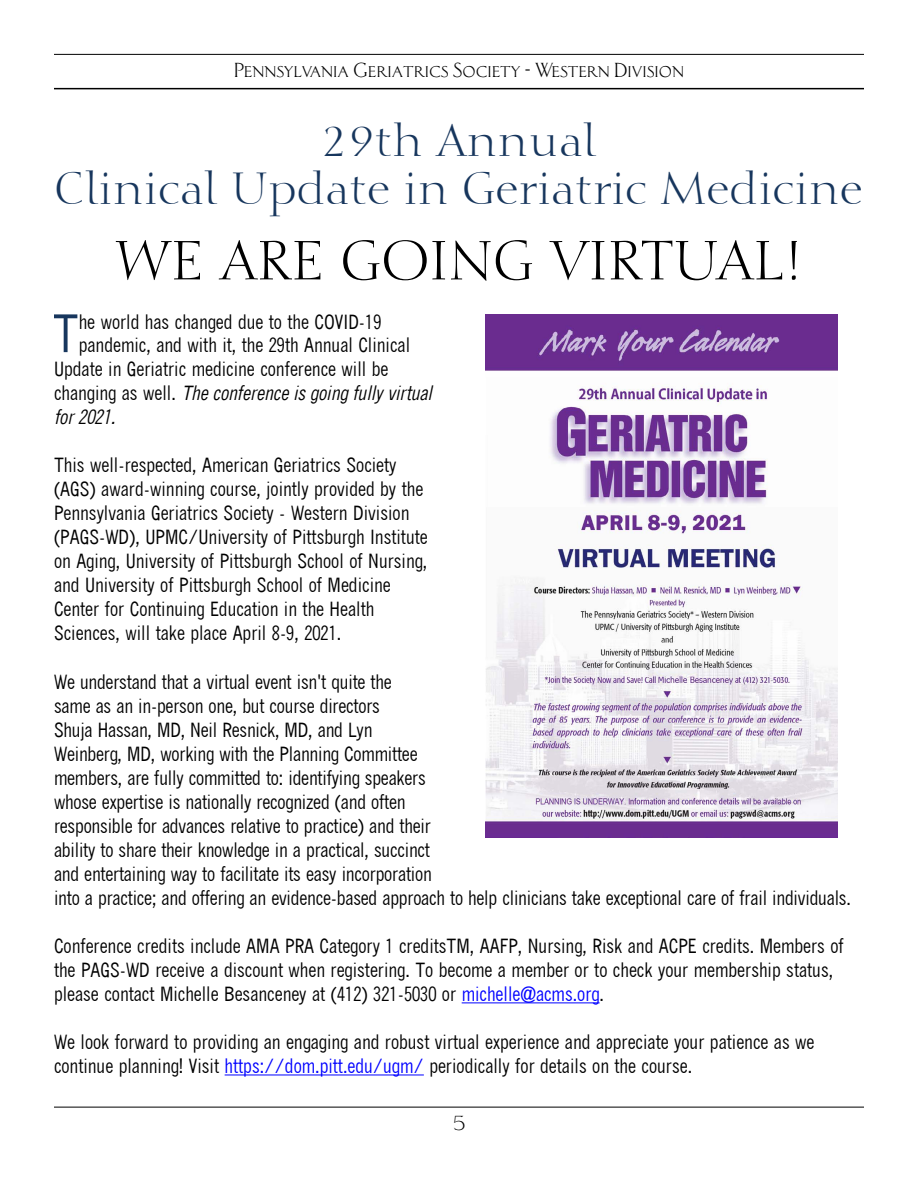
<style>
.page{position:relative;width:918px;height:1188px;background:#fff}
.page>*{position:absolute;margin:0;border:0;box-sizing:border-box;transform-origin:0 0}
.t1{font:54px "Calligraphic 810 BT";color:#000}
.t2{font:51.3px "Quick Type Condensed";color:#17365d}
.t3{font:43.8px/48px "Calligraphic 810 BT";color:#17365d;text-align:center}
.t4{font:21px "AT Classic Roman";color:#000}
.t5{font:19.5px/24px "Quick Type Condensed";color:#000}
.t6{font:italic 19.5px "Quick Type Condensed";color:#000}
.s1{font-style:normal}
.s2{color:#00f}
</style>
<div class="page">
<hr style="left:54px;top:54px;width:810px;height:1px;background:#000">
<hr style="left:54px;top:88px;width:810px;height:1px;background:#000">
<hr style="left:54px;top:1107px;width:810px;height:1px;background:#000">
<hr style="left:462px;top:1002px;width:138px;height:1px;background:#00f">
<hr style="left:225px;top:1074px;width:199px;height:1px;background:#00f">
<img style="left:485px;top:314px;width:353px;height:523px">
<p class="t4" style="left:234px;top:59px;width:452px">Pennsylvania Geriatrics Society - Western Division</p>
<h3 class="t3" style="left:55px;top:118px;width:810px">29th Annual<br>Clinical Update in Geriatric Medicine</h3>
<h1 class="t1" style="left:115px;top:227px;width:689px">WE ARE GOING VIRTUAL!</h1>
<h2 class="t2" style="left:53px;top:307px;width:28px">T</h2>
<p class="t5" style="left:79px;top:310px;width:304px">he world has changed due to the COVID-19</p>
<p class="t5" style="left:79px;top:334px;width:333px">pandemic, and with it, the 29th Annual Clinical</p>
<p class="t5" style="left:54px;top:358px;width:336px">Update in Geriatric medicine conference will be</p>
<p class="t6" style="left:54px;top:381px;width:380px"><span class="s1">changing as well.</span> The conference is going fully virtual</p>
<p class="t6" style="left:54px;top:405px;width:63px">for 2021.</p>
<p class="t5" style="left:54px;top:454px;width:375px">This well-respected, American Geriatrics Society (AGS) award-winning course, jointly provided by the Pennsylvania Geriatrics Society - Western Division (PAGS-WD), UPMC/University of Pittsburgh Institute on Aging, University of Pittsburgh School of Nursing, and University of Pittsburgh School of Medicine Center for Continuing Education in the Health Sciences, will take place April 8-9, 2021.</p>
<p class="t5" style="left:54px;top:670px;width:798px">We understand that a virtual event isn't quite the<br>same as an in-person one, but course directors<br>Shuja Hassan, MD, Neil Resnick, MD, and Lyn<br>Weinberg, MD, working with the Planning Committee<br>members, are fully committed to: identifying speakers<br>whose expertise is nationally recognized (and often<br>responsible for advances relative to practice) and their<br>ability to share their knowledge in a practical, succinct<br>and entertaining way to facilitate its easy incorporation<br>into a practice; and offering an evidence-based approach to help clinicians take exceptional care of frail individuals.</p>
<p class="t5" style="left:54px;top:934px;width:791px">Conference credits include AMA PRA Category 1 creditsTM, AAFP, Nursing, Risk and ACPE credits. Members of the PAGS-WD receive a discount when registering. To become a member or to check your membership status, please contact Michelle Besanceney at (412) 321-5030 or <span class="s2">michelle@acms.org</span>.</p>
<p class="t5" style="left:54px;top:1030px;width:762px">We look forward to providing an engaging and robust virtual experience and appreciate your patience as we continue planning! Visit <span class="s2">https://dom.pitt.edu/ugm/</span> periodically for details on the course.</p>
<p class="t4" style="left:453px;top:1111px;width:14px">5</p>
</div>
